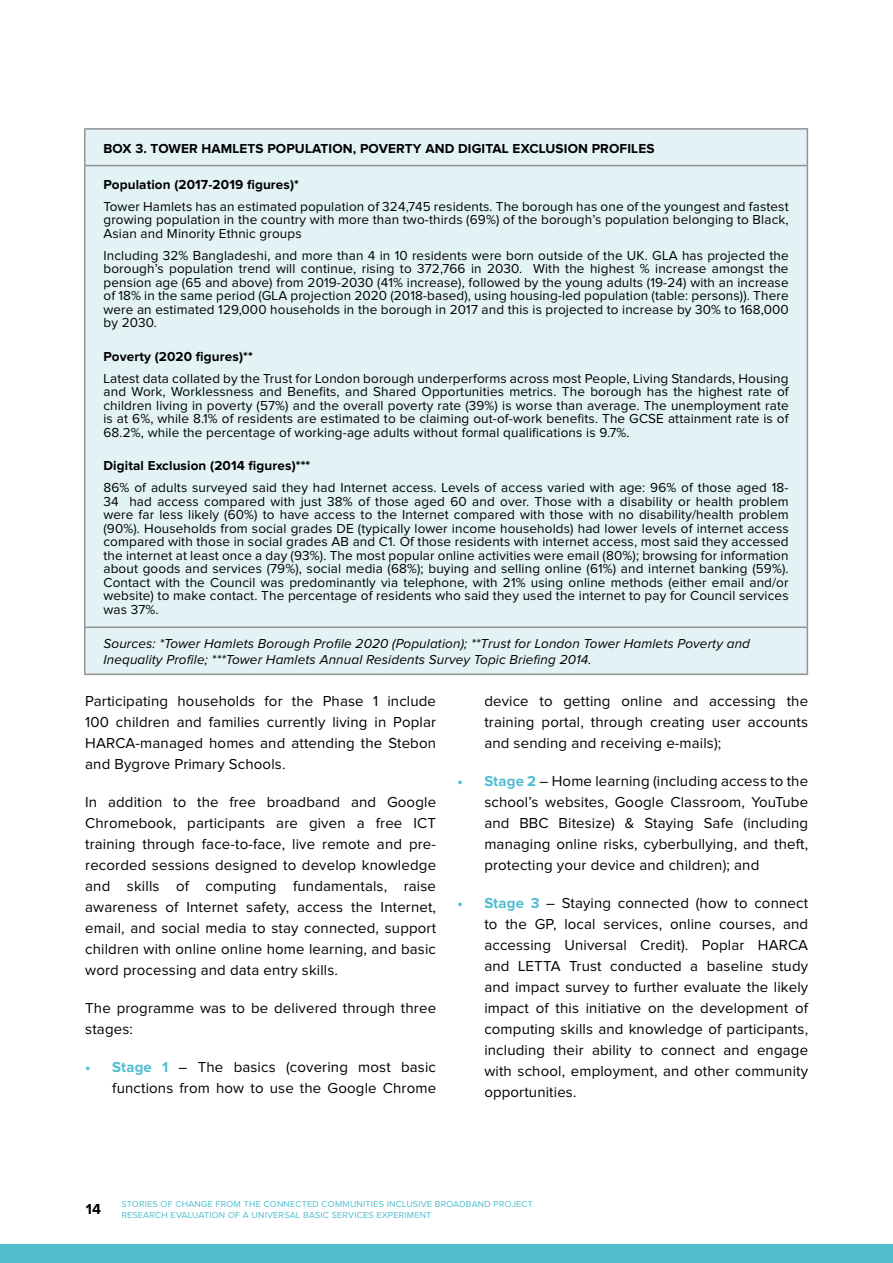
<style>
.page{position:relative;width:893px;height:1263px;background:#fff}
.page>*{position:absolute;margin:0;border:0;box-sizing:border-box;transform-origin:0 0}
.t1{font:15px/21px "Proxima Nova";letter-spacing:.01em;color:#000;text-align:justify}
.t2{font:700 15px "Proxima Nova";color:#000}
.t3{font:13.5px/13.5px "Proxima Nova";letter-spacing:.01em;color:#000;text-align:justify}
.t4{font:italic 13.5px/16.2px "Proxima Nova";letter-spacing:.01em;color:#000}
.t5{font:700 13.5px "Proxima Nova";letter-spacing:.01em;color:#000}
.t6{font:700 13.5px "Proxima Nova";letter-spacing:.095em;color:#000}
.t7{font:9px/10.8px "Proxima Nova";letter-spacing:.025em;color:#51bece}
.s1{font-weight:700;color:#50bed0}
</style>
<div class="page">
<div style="left:0;top:1245px;width:893px;height:18px;background:#51bece"></div>
<div style="left:85px;top:130px;width:722px;height:544px;background:#e3f2f5"></div>
<hr style="left:84px;top:128px;width:724px;height:2px;background:#929292">
<hr style="left:84px;top:130px;width:1px;height:35px;background:#929292">
<hr style="left:807px;top:130px;width:1px;height:35px;background:#929292">
<hr style="left:84px;top:165px;width:724px;height:1px;background:#929292">
<hr style="left:84px;top:166px;width:1px;height:460px;background:#929292">
<hr style="left:807px;top:166px;width:1px;height:460px;background:#929292">
<hr style="left:84px;top:626px;width:724px;height:2px;background:#929292">
<hr style="left:84px;top:628px;width:1px;height:46px;background:#929292">
<hr style="left:807px;top:628px;width:1px;height:46px;background:#929292">
<hr style="left:84px;top:674px;width:724px;height:1px;background:#929292">
<p class="t6" style="left:103px;top:140px;width:552px">BOX 3. TOWER HAMLETS POPULATION, POVERTY AND DIGITAL EXCLUSION PROFILES</p>
<p class="t5" style="left:103px;top:176px;width:197px">Population (2017-2019 figures)*</p>
<p class="t3" style="left:103px;top:200px;width:687px">Tower Hamlets has an estimated population of 324,745 residents. The borough has one of the youngest and fastest growing population in the country with more than two-thirds (69%) of the borough’s population belonging to Black, Asian and Minority Ethnic groups</p>
<p class="t3" style="left:103px;top:249px;width:687px">Including 32% Bangladeshi, and more than 4 in 10 residents were born outside of the UK. GLA has projected the borough’s population trend will continue, rising to 372,766 in 2030. With the highest % increase amongst the pension age (65 and above) from 2019-2030 (41% increase), followed by the young adults (19-24) with an increase of 18% in the same period (GLA projection 2020 (2018-based), using housing-led population (table: persons)). There were an estimated 129,000 households in the borough in 2017 and this is projected to increase by 30% to 168,000 by 2030.</p>
<p class="t5" style="left:103px;top:348px;width:151px">Poverty (2020 figures)**</p>
<p class="t3" style="left:103px;top:372px;width:687px">Latest data collated by the Trust for London borough underperforms across most People, Living Standards, Housing and Work, Worklessness and Benefits, and Shared Opportunities metrics. The borough has the highest rate of children living in poverty (57%) and the overall poverty rate (39%) is worse than average. The unemployment rate is at 6%, while 8.1% of residents are estimated to be claiming out-of-work benefits. The GCSE attainment rate is of 68.2%, while the percentage of working-age adults without formal qualifications is 9.7%.</p>
<p class="t5" style="left:103px;top:458px;width:208px">Digital Exclusion (2014 figures)***</p>
<p class="t3" style="left:103px;top:481px;width:687px">86% of adults surveyed said they had Internet access. Levels of access varied with age: 96% of those aged 18- 34 had access compared with just 38% of those aged 60 and over. Those with a disability or health problem were far less likely (60%) to have access to the Internet compared with those with no disability/health problem (90%). Households from social grades DE (typically lower income households) had lower levels of internet access compared with those in social grades AB and C1. Of those residents with internet access, most said they accessed the internet at least once a day (93%). The most popular online activities were email (80%); browsing for information about goods and services (79%), social media (68%); buying and selling online (61%) and internet banking (59%).<br>Contact with the Council was predominantly via telephone, with 21% using online methods (either email and/or website) to make contact. The percentage of residents who said they used the internet to pay for Council services was 37%.</p>
<p class="t4" style="left:103px;top:636px;width:648px">Sources: *Tower Hamlets Borough Profile 2020 (Population); **Trust for London Tower Hamlets Poverty and<br>Inequality Profile; ***Tower Hamlets Annual Residents Survey Topic Briefing 2014.</p>
<p class="t1" style="left:85px;top:691px;width:352px">Participating households for the Phase 1 include 100 children and families currently living in Poplar HARCA-managed homes and attending the Stebon and Bygrove Primary Schools.</p>
<p class="t1" style="left:85px;top:792px;width:352px">In addition to the free broadband and Google Chromebook, participants are given a free ICT training through face-to-face, live remote and pre&shy;recorded sessions designed to develop knowledge and skills of computing fundamentals, raise awareness of Internet safety, access the Internet, email, and social media to stay connected, support children with online online home learning, and basic word processing and data entry skills.</p>
<p class="t1" style="left:85px;top:998px;width:352px">The programme was to be delivered through three stages:</p>
<p class="t1" style="left:85px;top:1057px;width:352px;text-align:right"><span class="s1">• Stage 1</span> – The basics (covering most basic functions from how to use the Google Chrome</p>
<p class="t1" style="left:484px;top:691px;width:325px">device to getting online and accessing the training portal, through creating user accounts and sending and receiving e-mails);</p>
<p class="t1" style="left:484px;top:771px;width:325px;text-indent:-27px"><span class="s1">• Stage 2</span> – Home learning (including access to the school’s websites, Google Classroom, YouTube and BBC Bitesize) &amp; Staying Safe (including managing online risks, cyberbullying, and theft, protecting your device and children); and</p>
<p class="t1" style="left:484px;top:893px;width:325px;text-indent:-27px"><span class="s1">• Stage 3</span> – Staying connected (how to connect to the GP, local services, online courses, and accessing Universal Credit). Poplar HARCA and LETTA Trust conducted a baseline study and impact survey to further evaluate the likely impact of this initiative on the development of computing skills and knowledge of participants, including their ability to connect and engage with school, employment, and other community opportunities.</p>
<p class="t2" style="left:86px;top:1200px;width:17px">14</p>
<p class="t7" style="left:121px;top:1199px;width:413px">STORIES OF CHANGE FROM THE CONNECTED COMMUNITIES INCLUSIVE BROADBAND PROJECT<br>RESEARCH EVALUATION OF A UNIVERSAL BASIC SERVICES EXPERIMENT</p>
</div>
